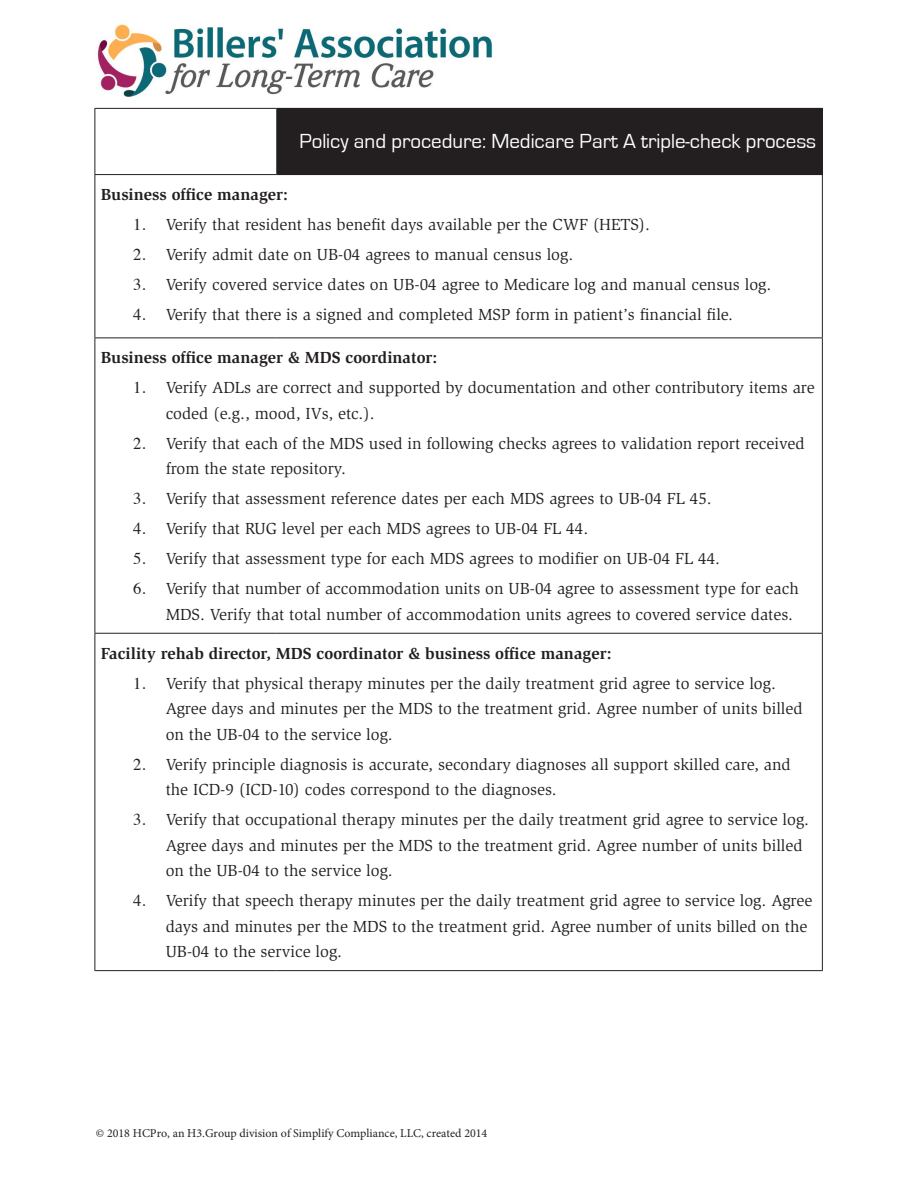
<style>
.page{position:relative;width:918px;height:1188px;background:#fff}
.page>*{position:absolute;margin:0;border:0;box-sizing:border-box;transform-origin:0 0}
.Form_Title{font:21px "Eurostile";color:#fff}
.t1{font:16.5px/25.5px "Slimbach Std";color:#231f20}
.Body_Text{font:700 16.5px "Slimbach Std";color:#231f20}
.t2{font:12px "Minion Pro";color:#231f20}
.s1{font-family:"Times"}
</style>
<div class="page">
<div style="left:277px;top:108px;width:545px;height:67px;background:#231f20"></div>
<hr style="left:822px;top:175px;width:1px;height:163px;background:#231f20">
<hr style="left:822px;top:338px;width:1px;height:295px;background:#231f20">
<hr style="left:822px;top:634px;width:1px;height:336px;background:#231f20">
<hr style="left:94px;top:108px;width:183px;height:1px;background:#231f20">
<hr style="left:94px;top:109px;width:1px;height:65px;background:#231f20">
<hr style="left:277px;top:108px;width:546px;height:1px;background:#231f20">
<hr style="left:276px;top:109px;width:1px;height:65px;background:#231f20">
<hr style="left:822px;top:109px;width:1px;height:65px;background:#231f20">
<hr style="left:94px;top:174px;width:183px;height:1px;background:#231f20">
<hr style="left:277px;top:174px;width:546px;height:1px;background:#231f20">
<hr style="left:94px;top:175px;width:1px;height:163px;background:#231f20">
<hr style="left:94px;top:338px;width:183px;height:1px;background:#231f20">
<hr style="left:94px;top:338px;width:1px;height:295px;background:#231f20">
<hr style="left:277px;top:338px;width:546px;height:1px;background:#231f20">
<hr style="left:94px;top:633px;width:183px;height:1px;background:#231f20">
<hr style="left:94px;top:634px;width:1px;height:336px;background:#231f20">
<hr style="left:277px;top:633px;width:546px;height:1px;background:#231f20">
<hr style="left:94px;top:970px;width:183px;height:1px;background:#231f20">
<hr style="left:277px;top:970px;width:546px;height:1px;background:#231f20">
<img style="left:97px;top:23px;width:396px;height:74px">
<p class="Form_Title" style="left:299px;top:130px;width:518px">Policy and procedure: Medicare Part A triple-check process</p>
<p class="Body_Text" style="left:101px;top:185px;width:189px">Business office manager:</p>
<p class="t1" style="left:133px;top:212px;width:518px"><span class="s1">1.</span> Verify that resident has benefit days available per the CWF (HETS).</p>
<p class="t1" style="left:133px;top:242px;width:441px"><span class="s1">2.</span> Verify admit date on UB-04 agrees to manual census log.</p>
<p class="t1" style="left:133px;top:272px;width:640px"><span class="s1">3.</span> Verify covered service dates on UB-04 agree to Medicare log and manual census log.</p>
<p class="t1" style="left:133px;top:302px;width:601px"><span class="s1">4.</span> Verify that there is a signed and completed MSP form in patient’s financial file.</p>
<p class="Body_Text" style="left:101px;top:348px;width:338px">Business office manager &amp; MDS coordinator:</p>
<p class="t1" style="left:166px;top:375px;width:651px;text-indent:-32px"><span class="s1">1.</span> Verify ADLs are correct and supported by documentation and other contributory items are coded (e.g., mood, IVs, etc.).</p>
<p class="t1" style="left:166px;top:431px;width:641px;text-indent:-32px"><span class="s1">2.</span> Verify that each of the MDS used in following checks agrees to validation report received from the state repository.</p>
<p class="t1" style="left:133px;top:486px;width:580px"><span class="s1">3.</span> Verify that assessment reference dates per each MDS agrees to UB-04 FL 45.</p>
<p class="t1" style="left:133px;top:516px;width:456px"><span class="s1">4.</span> Verify that RUG level per each MDS agrees to UB-04 FL 44.</p>
<p class="t1" style="left:133px;top:546px;width:588px"><span class="s1">5.</span> Verify that assessment type for each MDS agrees to modifier on UB-04 FL 44.</p>
<p class="t1" style="left:166px;top:576px;width:635px;text-indent:-32px"><span class="s1">6.</span> Verify that number of accommodation units on UB-04 agree to assessment type for each<br>MDS. Verify that total number of accommodation units agrees to covered service dates.</p>
<p class="Body_Text" style="left:101px;top:643px;width:512px">Facility rehab director, MDS coordinator &amp; business office manager:</p>
<p class="t1" style="left:166px;top:670px;width:638px;text-indent:-32px"><span class="s1">1.</span> Verify that physical therapy minutes per the daily treatment grid agree to service log.<br>Agree days and minutes per the MDS to the treatment grid. Agree number of units billed on the UB-04 to the service log.</p>
<p class="t1" style="left:166px;top:751px;width:626px;text-indent:-32px"><span class="s1">2.</span> Verify principle diagnosis is accurate, secondary diagnoses all support skilled care, and the ICD-9 (ICD-10) codes correspond to the diagnoses.</p>
<p class="t1" style="left:166px;top:807px;width:645px;text-indent:-32px"><span class="s1">3.</span> Verify that occupational therapy minutes per the daily treatment grid agree to service log.<br>Agree days and minutes per the MDS to the treatment grid. Agree number of units billed on the UB-04 to the service log.</p>
<p class="t1" style="left:166px;top:888px;width:648px;text-indent:-32px"><span class="s1">4.</span> Verify that speech therapy minutes per the daily treatment grid agree to service log. Agree days and minutes per the MDS to the treatment grid. Agree number of units billed on the<br>UB-04 to the service log.</p>
<p class="t2" style="left:96px;top:1125px;width:393px">© 2018 HCPro, an H3.Group division of Simplify Compliance, LLC, created 2014</p>
</div>
